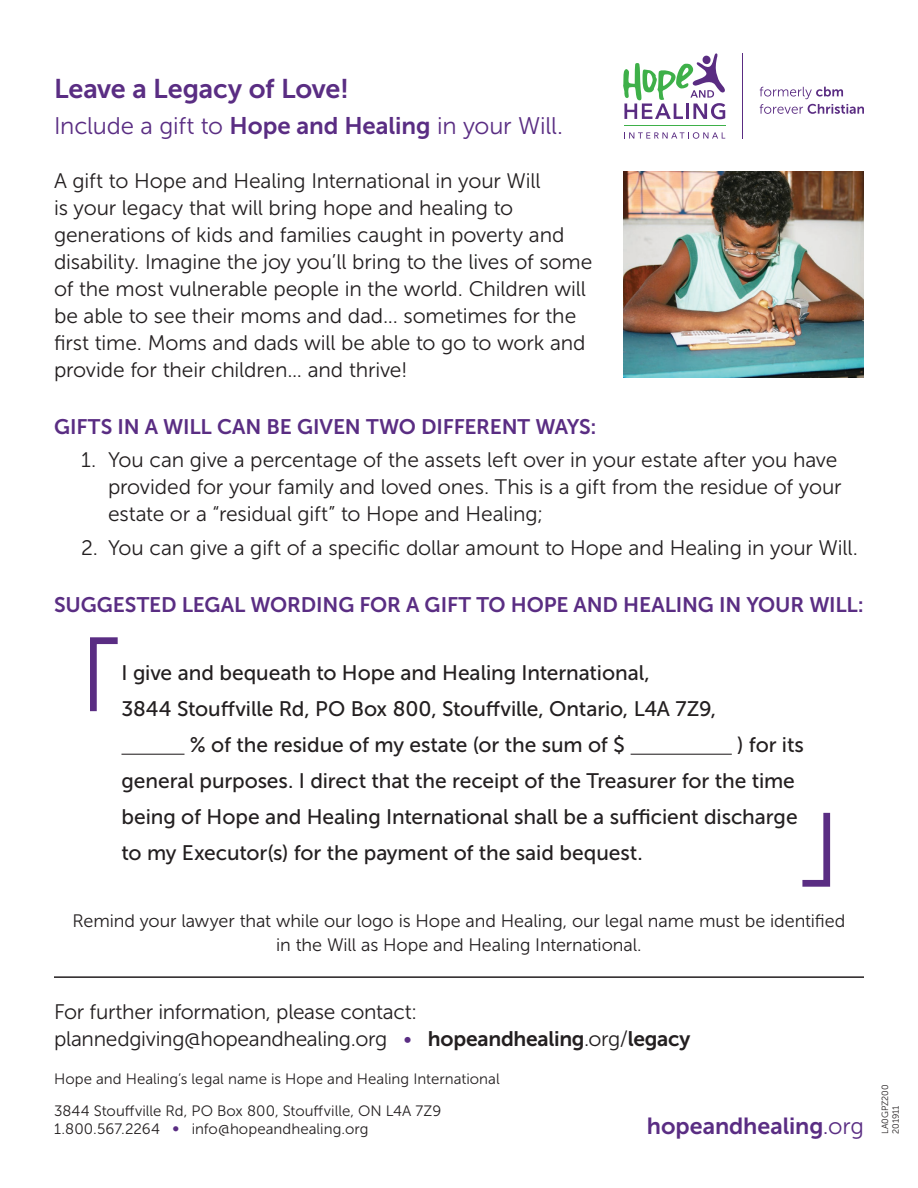
<style>
.page{position:relative;width:918px;height:1188px;background:#fff}
.page>*{position:absolute;margin:0;border:0;box-sizing:border-box;transform-origin:0 0}
.t1{font:27px "Museo Sans 700";letter-spacing:-.005em;color:#5a2d83}
.t2{font:24px "Museo Sans 300";letter-spacing:-.01em;color:#5a2d83}
.t3{font:23.25px "Museo Sans 700";letter-spacing:-.005em;color:#5a2d83}
.copy{font:21px/27px "Museo Sans 300";letter-spacing:-.01em;color:#231f20}
.copy-2{font:21px/36px "Museo Sans 500";letter-spacing:-.005em;color:#231f20}
.copy-3{font:21px "Museo Sans 700";letter-spacing:-.01em;color:#5a2d83}
.copy-4{font:18px/24px "Museo Sans 300";letter-spacing:-.005em;color:#231f20;text-align:center}
.t4{font:15px "Museo Sans 300";letter-spacing:.005em;color:#231f20}
.t5{font:9px "Museo Sans 300";color:#231f20}
.s1{font-family:"Museo Sans 700"}
.s2{color:#5a2d83}
.s3{font-family:"Museo Sans 300"}
</style>
<div class="page">
<hr style="left:122px;top:754px;width:62px;height:1px;background:#231f20">
<hr style="left:631px;top:754px;width:101px;height:1px;background:#231f20">
<img style="left:623px;top:172px;width:241px;height:206px">
<svg style="left:802px;top:812px;width:29px;height:75px"></svg>
<svg style="left:90px;top:637px;width:28px;height:75px"></svg>
<hr style="left:54px;top:976px;width:810px;height:2px;background:#231f20">
<hr style="left:743px;top:54px;width:1px;height:85px;background:#5a2c82">
<svg style="left:624px;top:132px;width:101px;height:7px"></svg>
<hr style="left:624px;top:125px;width:101px;height:1px;background:#3eb049">
<svg style="left:623px;top:53px;width:103px;height:66px"></svg>
<svg style="left:760px;top:87px;width:104px;height:27px"></svg>
<p class="t1" style="left:54px;top:74px;width:296px">Leave a Legacy of Love!</p>
<p class="t2" style="left:54px;top:112px;width:511px">Include a gift to <span class="s1">Hope and Healing</span> in your Will.</p>
<p class="copy" style="left:54px;top:167px;width:540px">A gift to Hope and Healing International in your Will<br>is your legacy that will bring hope and healing to generations of kids and families caught in poverty and disability. Imagine the joy you’ll bring to the lives of some of the most vulnerable people in the world. Children will be able to see their moms and dad... sometimes for the first time. Moms and dads will be able to go to work and provide for their children... and thrive!</p>
<p class="copy-3" style="left:54px;top:415px;width:544px">GIFTS IN A WILL CAN BE GIVEN TWO DIFFERENT WAYS:</p>
<p class="copy" style="left:108px;top:447px;width:735px;text-indent:-27px">1. You can give a percentage of the assets left over in your estate after you have provided for your family and loved ones. This is a gift from the residue of your estate or a “residual gift” to Hope and Healing;</p>
<p class="copy" style="left:81px;top:535px;width:779px">2. You can give a gift of a specific dollar amount to Hope and Healing in your Will.</p>
<p class="copy-3" style="left:54px;top:593px;width:811px">SUGGESTED LEGAL WORDING FOR A GIFT TO HOPE AND HEALING IN YOUR WILL:</p>
<p class="copy-2" style="left:122px;top:655px;width:530px">I give and bequeath to Hope and Healing International,</p>
<p class="copy-2" style="left:122px;top:691px;width:596px">3844 Stouffville Rd, PO Box 800, Stouffville, Ontario, L4A 7Z9,</p>
<p class="copy-2" style="left:190px;top:727px;width:437px">% of the residue of my estate (or the sum of $</p>
<p class="copy-2" style="left:122px;top:727px;width:684px;text-indent:616px">) for its general purposes. I direct that the receipt of the Treasurer for the time being of Hope and Healing International shall be a sufficient discharge to my Executor(s) for the payment of the said bequest.</p>
<p class="copy-4" style="left:73px;top:909px;width:774px">Remind your lawyer that while our logo is Hope and Healing, our legal name must be identified in the Will as Hope and Healing International.</p>
<p class="copy" style="left:54px;top:998px;width:365px">For further information, please contact:</p>
<p class="copy" style="left:54px;top:1025px;width:638px">plannedgiving@hopeandhealing.org <span class="s2">•</span> <span class="s1">hopeandhealing</span>.org/<span class="s1">legacy</span></p>
<p class="t4" style="left:54px;top:1071px;width:447px">Hope and Healing’s legal name is Hope and Healing International</p>
<p class="t4" style="left:54px;top:1103px;width:389px">3844 Stouffville Rd, PO Box 800, Stouffville, ON L4A 7Z9</p>
<p class="t4" style="left:54px;top:1121px;width:316px">1.800.567.2264 <span class="s2">∞</span> info@hopeandhealing.org</p>
<p class="t3" style="left:647px;top:1113px;width:219px">hopeandhealing<span class="s3">.org</span></p>
<p class="t5" style="left:880px;top:1134px;width:51px;rotate:-90deg">LA0GPZ200</p>
<p class="t5" style="left:891px;top:1134px;width:30px;rotate:-90deg">201911</p>
</div>
